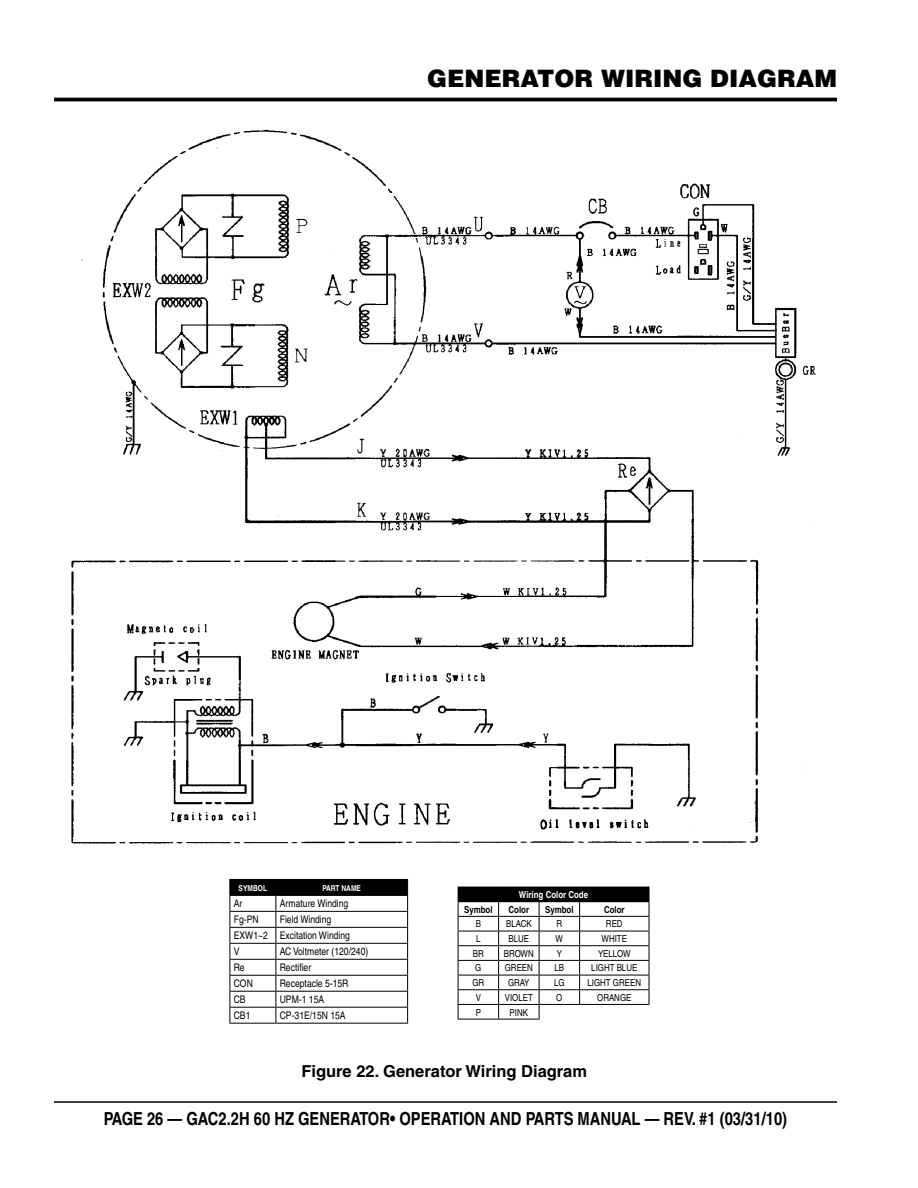
<style>
.page{position:relative;width:918px;height:1188px;background:#fff}
.page>*{position:absolute;margin:0;border:0;box-sizing:border-box;transform-origin:0 0}
.t1{font:900 24px "Helvetica";color:#000}
.t2{font:700 condensed 18px "Helvetica";color:#000}
.t3{font:700 16.5px "Helvetica";color:#000}
.t4{font:condensed 10.5px/15.9px "Helvetica";color:#000}
.t5{font:condensed 9.6px "Helvetica";color:#000}
.t6{font:700 condensed 9.6px "Helvetica";color:#000}
.t7{font:700 condensed 9.6px "Helvetica";color:#fff}
.t8{font:700 condensed 8.1px "Helvetica";color:#fff}
</style>
<div class="page">
<hr style="left:54px;top:1101px;width:783px;height:2px;background:#000">
<hr style="left:54px;top:98px;width:783px;height:3px;background:#000">
<svg style="left:229px;top:879px;width:179px;height:144px"></svg>
<hr style="left:229px;top:1023px;width:47px;height:1px;background:#000">
<hr style="left:276px;top:1023px;width:132px;height:1px;background:#000">
<div style="left:458px;top:887px;width:191px;height:15px;background:#000"></div>
<hr style="left:539px;top:1004px;width:41px;height:1px;background:#000">
<hr style="left:458px;top:916px;width:41px;height:1px;background:#000">
<hr style="left:499px;top:916px;width:40px;height:1px;background:#000">
<hr style="left:539px;top:916px;width:41px;height:1px;background:#000">
<hr style="left:580px;top:916px;width:69px;height:1px;background:#000">
<hr style="left:458px;top:931px;width:41px;height:1px;background:#000">
<hr style="left:499px;top:931px;width:40px;height:1px;background:#000">
<hr style="left:539px;top:931px;width:41px;height:1px;background:#000">
<hr style="left:580px;top:931px;width:69px;height:1px;background:#000">
<hr style="left:458px;top:945px;width:41px;height:1px;background:#000">
<hr style="left:499px;top:945px;width:40px;height:1px;background:#000">
<hr style="left:539px;top:945px;width:41px;height:1px;background:#000">
<hr style="left:580px;top:945px;width:69px;height:1px;background:#000">
<hr style="left:458px;top:960px;width:41px;height:1px;background:#000">
<hr style="left:499px;top:960px;width:40px;height:1px;background:#000">
<hr style="left:539px;top:960px;width:41px;height:1px;background:#000">
<hr style="left:580px;top:960px;width:69px;height:1px;background:#000">
<hr style="left:458px;top:975px;width:41px;height:1px;background:#000">
<hr style="left:499px;top:975px;width:40px;height:1px;background:#000">
<hr style="left:539px;top:975px;width:41px;height:1px;background:#000">
<hr style="left:580px;top:975px;width:69px;height:1px;background:#000">
<hr style="left:458px;top:989px;width:41px;height:1px;background:#000">
<hr style="left:499px;top:989px;width:40px;height:1px;background:#000">
<hr style="left:539px;top:989px;width:41px;height:1px;background:#000">
<svg style="left:539px;top:902px;width:1px;height:117px"></svg>
<hr style="left:580px;top:989px;width:69px;height:1px;background:#000">
<svg style="left:579px;top:902px;width:1px;height:102px"></svg>
<hr style="left:458px;top:1004px;width:41px;height:1px;background:#000">
<hr style="left:499px;top:1004px;width:40px;height:1px;background:#000">
<svg style="left:498px;top:902px;width:1px;height:117px"></svg>
<hr style="left:580px;top:1004px;width:69px;height:1px;background:#000">
<hr style="left:458px;top:1019px;width:41px;height:1px;background:#000">
<hr style="left:499px;top:1019px;width:41px;height:1px;background:#000">
<svg style="left:458px;top:902px;width:1px;height:117px"></svg>
<svg style="left:648px;top:887px;width:2px;height:117px"></svg>
<img style="left:70px;top:129px;width:746px;height:715px">
<h1 class="t1" style="left:427px;top:63px;width:408px">GENERATOR WIRING DIAGRAM</h1>
<p class="t8" style="left:239px;top:883px;width:29px">SYMBOL</p>
<p class="t8" style="left:322px;top:883px;width:30px">PART NAME</p>
<p class="t4" style="left:234px;top:896px;width:10px">Ar</p>
<p class="t4" style="left:280px;top:896px;width:70px">Armature Winding</p>
<p class="t4" style="left:234px;top:912px;width:26px">Fg-PN</p>
<p class="t4" style="left:234px;top:912px;width:118px;text-indent:46px">Field Winding<br>EXW1~2 Excitation Winding<br>V</p>
<p class="t4" style="left:280px;top:944px;width:90px">AC Voltmeter (120/240)</p>
<p class="t4" style="left:234px;top:960px;width:12px">Re</p>
<p class="t4" style="left:280px;top:960px;width:33px">Rectifier</p>
<p class="t4" style="left:234px;top:976px;width:21px">CON</p>
<p class="t4" style="left:280px;top:976px;width:70px">Receptacle 5-15R</p>
<p class="t4" style="left:234px;top:992px;width:13px">CB</p>
<p class="t4" style="left:280px;top:992px;width:46px">UPM-1 15A</p>
<p class="t4" style="left:234px;top:1008px;width:18px">CB1</p>
<p class="t4" style="left:280px;top:1008px;width:67px">CP-31E/15N 15A</p>
<p class="t7" style="left:519px;top:889px;width:71px">WIRING COLOR CODE</p>
<p class="t6" style="left:464px;top:904px;width:30px">SYMBOL</p>
<p class="t6" style="left:509px;top:904px;width:22px">COLOR</p>
<p class="t6" style="left:545px;top:904px;width:30px">SYMBOL</p>
<p class="t6" style="left:604px;top:904px;width:22px">COLOR</p>
<p class="t5" style="left:476px;top:918px;width:7px">B</p>
<p class="t5" style="left:506px;top:918px;width:27px">BLACK</p>
<p class="t5" style="left:557px;top:918px;width:7px">R</p>
<p class="t5" style="left:606px;top:918px;width:18px">RED</p>
<p class="t5" style="left:476px;top:933px;width:6px">L</p>
<p class="t5" style="left:509px;top:933px;width:22px">BLUE</p>
<p class="t5" style="left:556px;top:933px;width:9px">W</p>
<p class="t5" style="left:602px;top:933px;width:27px">WHITE</p>
<p class="t5" style="left:473px;top:948px;width:12px">BR</p>
<p class="t5" style="left:504px;top:948px;width:31px">BROWN</p>
<p class="t5" style="left:557px;top:948px;width:7px">Y</p>
<p class="t5" style="left:598px;top:948px;width:34px">YELLOW</p>
<p class="t5" style="left:475px;top:963px;width:8px">G</p>
<p class="t5" style="left:505px;top:963px;width:30px">GREEN</p>
<p class="t5" style="left:555px;top:963px;width:11px">LB</p>
<p class="t5" style="left:591px;top:963px;width:48px">LIGHT BLUE</p>
<p class="t5" style="left:472px;top:977px;width:13px">GR</p>
<p class="t5" style="left:508px;top:977px;width:23px">GRAY</p>
<p class="t5" style="left:554px;top:977px;width:12px">LG</p>
<p class="t5" style="left:588px;top:977px;width:55px">LIGHT GREEN</p>
<p class="t5" style="left:476px;top:992px;width:7px">V</p>
<p class="t5" style="left:505px;top:992px;width:30px">VIOLET</p>
<p class="t5" style="left:556px;top:992px;width:8px">O</p>
<p class="t5" style="left:597px;top:992px;width:36px">ORANGE</p>
<p class="t5" style="left:476px;top:1007px;width:7px">P</p>
<p class="t5" style="left:510px;top:1007px;width:20px">PINK</p>
<h3 class="t3" style="left:301px;top:1062px;width:287px">Figure 22. Generator Wiring Diagram</h3>
<h2 class="t2" style="left:104px;top:1108px;width:685px">PAGE 26 — GAC2.2H 60 HZ GENERATOR• OPERATION AND PARTS MANUAL — REV. #1 (03/31/10)</h2>
</div>
